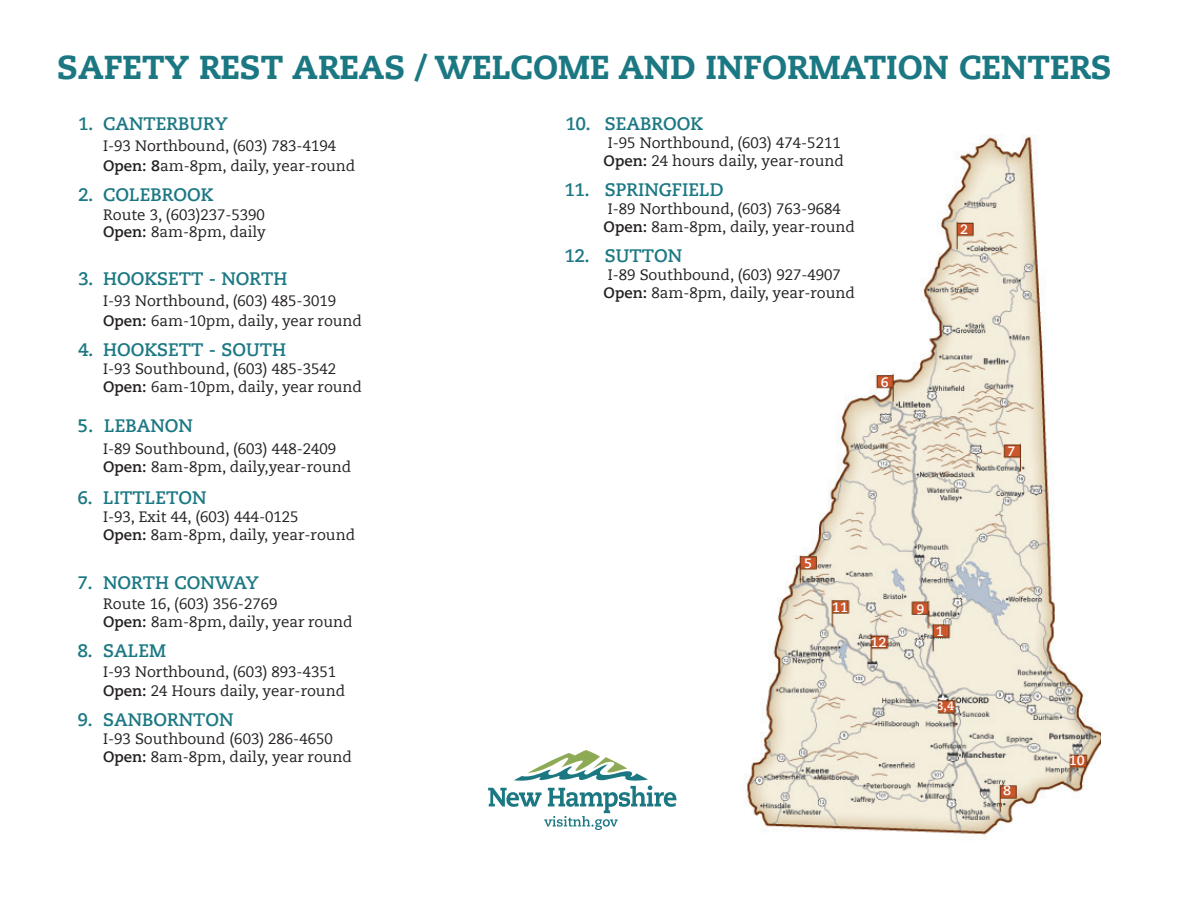
<style>
.page{position:relative;width:1188px;height:918px;background:#fff}
.page>*{position:absolute;margin:0;border:0;box-sizing:border-box;transform-origin:0 0}
.t1{font:800 33px "Caecilia LT Std";color:#1b7883}
.t2{font:700 18px "Caecilia LT Std";color:#1b7883}
.t3{font:15px/18px "Caecilia LT Std";color:#231f20}
.t4{font:700 13.5px "Caecilia LT Std";color:#fff}
.t5{font:700 12px "Caecilia LT Std";color:#fff}
.s1{font-weight:700}
</style>
<div class="page">
<img style="left:744px;top:136px;width:356px;height:700px">
<svg style="left:488px;top:750px;width:189px;height:80px"></svg>
<h1 class="t1" style="left:57px;top:47px;width:1056px">SAFETY REST AREAS / WELCOME AND INFORMATION CENTERS</h1>
<p class="t2" style="left:78px;top:113px;width:151px">1. CANTERBURY</p>
<p class="t3" style="left:103px;top:137px;width:254px;line-height:19.8px">I-93 Northbound, (603) 783-4194<br><span class="s1">Open: 8</span>am-8pm, daily, year-round</p>
<p class="t2" style="left:78px;top:184px;width:137px">2. COLEBROOK</p>
<p class="t3" style="left:103px;top:206px;width:164px;line-height:17.2px">Route 3, (603)237-5390<br><span class="s1">Open:</span> 8am-8pm, daily</p>
<p class="t2" style="left:78px;top:268px;width:211px">3. HOOKSETT - NORTH</p>
<p class="t3" style="left:103px;top:292px;width:260px;line-height:19.8px">I-93 Northbound, (603) 485-3019<br><span class="s1">Open:</span> 6am-10pm, daily, year round</p>
<p class="t2" style="left:78px;top:339px;width:209px">4. HOOKSETT - SOUTH</p>
<p class="t3" style="left:103px;top:360px;width:260px">I-93 Southbound, (603) 485-3542<br><span class="s1">Open:</span> 6am-10pm, daily, year round</p>
<p class="t2" style="left:77px;top:415px;width:117px">5. LEBANON</p>
<p class="t3" style="left:103px;top:440px;width:250px">I-89 Southbound, (603) 448-2409<br><span class="s1">Open:</span> 8am-8pm, daily,year-round</p>
<p class="t2" style="left:77px;top:487px;width:131px">6. LITTLETON</p>
<p class="t3" style="left:103px;top:508px;width:254px">I-93, Exit 44, (603) 444-0125<br><span class="s1">Open:</span> 8am-8pm, daily, year-round</p>
<p class="t2" style="left:77px;top:572px;width:183px">7. NORTH CONWAY</p>
<p class="t3" style="left:103px;top:595px;width:251px">Route 16, (603) 356-2769<br><span class="s1">Open:</span> 8am-8pm, daily, year round</p>
<p class="t2" style="left:77px;top:640px;width:90px">8. SALEM</p>
<p class="t3" style="left:103px;top:662px;width:244px;line-height:19.8px">I-93 Northbound, (603) 893-4351<br><span class="s1">Open:</span> 24 Hours daily, year-round</p>
<p class="t2" style="left:77px;top:710px;width:157px">9. SANBORNTON</p>
<p class="t3" style="left:103px;top:731px;width:250px">I-93 Southbound (603) 286-4650<br><span class="s1">Open:</span> 8am-8pm, daily, year round</p>
<p class="t2" style="left:565px;top:113px;width:139px">10. SEABROOK</p>
<p class="t3" style="left:604px;top:134px;width:242px">I-95 Northbound, (603) 474-5211<br><span class="s1">Open:</span> 24 hours daily, year-round</p>
<p class="t2" style="left:564px;top:179px;width:161px">11. SPRINGFIELD</p>
<p class="t3" style="left:604px;top:200px;width:253px">I-89 Northbound, (603) 763-9684<br><span class="s1">Open:</span> 8am-8pm, daily, year-round</p>
<p class="t2" style="left:564px;top:245px;width:119px">12. SUTTON</p>
<p class="t3" style="left:604px;top:266px;width:253px">I-89 Southbound, (603) 927-4907<br><span class="s1">Open:</span> 8am-8pm, daily, year-round</p>
<p class="t4" style="left:881px;top:374px;width:9px">6</p>
<p class="t4" style="left:960px;top:221px;width:9px">2</p>
<p class="t4" style="left:1008px;top:444px;width:9px">7</p>
<p class="t4" style="left:804px;top:555px;width:9px">5</p>
<p class="t4" style="left:832px;top:600px;width:17px">11</p>
<p class="t4" style="left:870px;top:634px;width:17px">12</p>
<p class="t4" style="left:917px;top:601px;width:9px">9</p>
<p class="t4" style="left:936px;top:623px;width:9px">1</p>
<p class="t5" style="left:936px;top:699px;width:19px">3,4</p>
<p class="t4" style="left:1003px;top:783px;width:9px">8</p>
<p class="t4" style="left:1069px;top:752px;width:17px">10</p>
</div>
